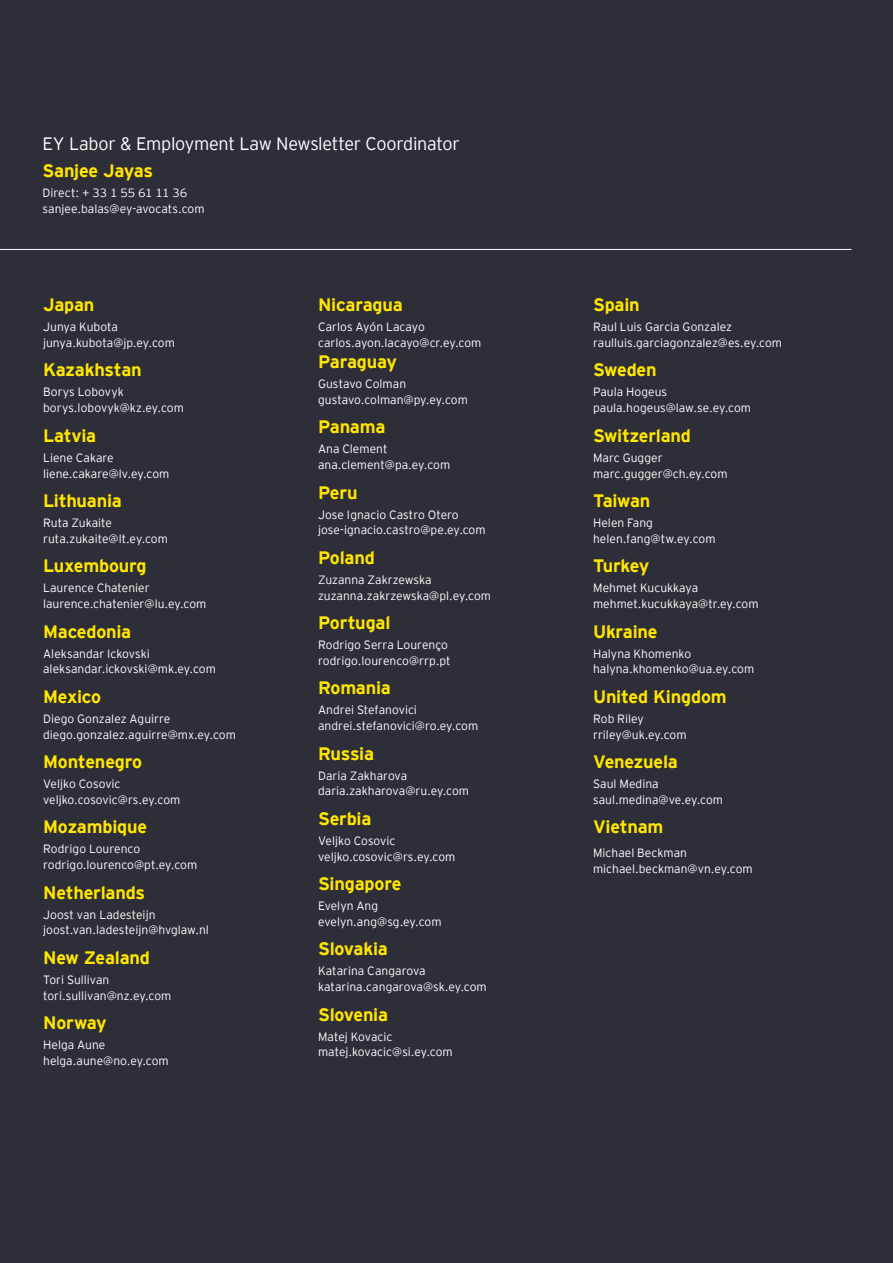
<style>
.page{position:relative;width:893px;height:1263px;background:#2e2e38}
.page>*{position:absolute;margin:0;border:0;box-sizing:border-box;transform-origin:0 0}
.t1{font:700 18px "EY Interstate";letter-spacing:-.015em;color:#ffe600}
.t2{font:300 18px "EY Interstate";letter-spacing:-.015em;color:#fff}
.t3{font:300 12px/15.8px "EY Interstate";color:#fff}
</style>
<div class="page">
<hr style="left:0;top:249px;width:851px;height:1px;background:#fff">
<h1 class="t2" style="left:43px;top:131px;width:419px">EY Labor &amp; Employment Law Newsletter Coordinator</h1>
<h1 class="t1" style="left:43px;top:158px;width:112px">Sanjee Jayas</h1>
<p class="t3" style="left:43px;top:184px;width:163px">Direct: + 33 1 55 61 11 36 sanjee.balas@ey-avocats.com</p>
<h1 class="t1" style="left:43px;top:292px;width:53px">Japan</h1>
<p class="t3" style="left:43px;top:318px;width:133px">Junya Kubota junya.kubota@jp.ey.com</p>
<h1 class="t1" style="left:43px;top:357px;width:100px">Kazakhstan</h1>
<p class="t3" style="left:43px;top:384px;width:142px">Borys Lobovyk borys.lobovyk@kz.ey.com</p>
<h1 class="t1" style="left:43px;top:422px;width:55px">Latvia</h1>
<p class="t3" style="left:43px;top:449px;width:128px">Liene Cakare liene.cakare@lv.ey.com</p>
<h1 class="t1" style="left:43px;top:488px;width:80px">Lithuania</h1>
<p class="t3" style="left:43px;top:514px;width:126px">Ruta Zukaite ruta.zukaite@lt.ey.com</p>
<h1 class="t1" style="left:43px;top:553px;width:105px">Luxembourg</h1>
<p class="t3" style="left:43px;top:579px;width:165px">Laurence Chatenier laurence.chatenier@lu.ey.com</p>
<h1 class="t1" style="left:43px;top:618px;width:90px">Macedonia</h1>
<p class="t3" style="left:43px;top:645px;width:174px">Aleksandar Ickovski aleksandar.ickovski@mk.ey.com</p>
<h1 class="t1" style="left:43px;top:683px;width:60px">Mexico</h1>
<p class="t3" style="left:43px;top:710px;width:194px">Diego Gonzalez Aguirre diego.gonzalez.aguirre@mx.ey.com</p>
<h1 class="t1" style="left:43px;top:749px;width:100px">Montenegro</h1>
<p class="t3" style="left:43px;top:775px;width:139px">Veljko Cosovic veljko.cosovic@rs.ey.com</p>
<h1 class="t1" style="left:43px;top:814px;width:106px">Mozambique</h1>
<p class="t3" style="left:43px;top:840px;width:156px">Rodrigo Lourenco rodrigo.lourenco@pt.ey.com</p>
<h1 class="t1" style="left:43px;top:879px;width:104px">Netherlands</h1>
<p class="t3" style="left:43px;top:906px;width:167px">Joost van Ladesteijn joost.van.ladesteijn@hvglaw.nl</p>
<h1 class="t1" style="left:43px;top:944px;width:108px">New Zealand</h1>
<p class="t3" style="left:43px;top:971px;width:130px">Tori Sullivan tori.sullivan@nz.ey.com</p>
<h1 class="t1" style="left:43px;top:1010px;width:65px">Norway</h1>
<p class="t3" style="left:43px;top:1036px;width:127px">Helga Aune helga.aune@no.ey.com</p>
<h1 class="t1" style="left:318px;top:292px;width:86px">Nicaragua</h1>
<p class="t3" style="left:318px;top:318px;width:165px">Carlos Ayón Lacayo carlos.ayon.lacayo@cr.ey.com</p>
<h1 class="t1" style="left:318px;top:349px;width:81px">Paraguay</h1>
<p class="t3" style="left:318px;top:375px;width:151px">Gustavo Colman gustavo.colman@py.ey.com</p>
<h1 class="t1" style="left:318px;top:414px;width:69px">Panama</h1>
<p class="t3" style="left:318px;top:440px;width:134px">Ana Clement ana.clement@pa.ey.com</p>
<h1 class="t1" style="left:318px;top:479px;width:41px">Peru</h1>
<p class="t3" style="left:318px;top:506px;width:169px">Jose Ignacio Castro Otero jose-ignacio.castro@pe.ey.com</p>
<h1 class="t1" style="left:318px;top:544px;width:58px">Poland</h1>
<p class="t3" style="left:318px;top:571px;width:174px">Zuzanna Zakrzewska zuzanna.zakrzewska@pl.ey.com</p>
<h1 class="t1" style="left:318px;top:610px;width:74px">Portugal</h1>
<p class="t3" style="left:318px;top:636px;width:134px">Rodrigo Serra Lourenço rodrigo.lourenco@rrp.pt</p>
<h1 class="t1" style="left:318px;top:675px;width:74px">Romania</h1>
<p class="t3" style="left:318px;top:701px;width:162px">Andrei Stefanovici andrei.stefanovici@ro.ey.com</p>
<h1 class="t1" style="left:318px;top:740px;width:57px">Russia</h1>
<p class="t3" style="left:318px;top:767px;width:152px">Daria Zakharova daria.zakharova@ru.ey.com</p>
<h1 class="t1" style="left:318px;top:805px;width:55px">Serbia</h1>
<p class="t3" style="left:318px;top:832px;width:139px">Veljko Cosovic veljko.cosovic@rs.ey.com</p>
<h1 class="t1" style="left:318px;top:871px;width:85px">Singapore</h1>
<p class="t3" style="left:318px;top:897px;width:125px">Evelyn Ang evelyn.ang@sg.ey.com</p>
<h1 class="t1" style="left:318px;top:936px;width:71px">Slovakia</h1>
<p class="t3" style="left:318px;top:962px;width:170px">Katarina Cangarova katarina.cangarova@sk.ey.com</p>
<h1 class="t1" style="left:318px;top:1001px;width:71px">Slovenia</h1>
<p class="t3" style="left:318px;top:1028px;width:136px">Matej Kovacic matej.kovacic@si.ey.com</p>
<h1 class="t1" style="left:593px;top:292px;width:48px">Spain</h1>
<p class="t3" style="left:593px;top:318px;width:191px">Raul Luis Garcia Gonzalez raulluis.garciagonzalez@es.ey.com</p>
<h1 class="t1" style="left:593px;top:357px;width:65px">Sweden</h1>
<p class="t3" style="left:593px;top:384px;width:159px">Paula Hogeus paula.hogeus@law.se.ey.com</p>
<h1 class="t1" style="left:593px;top:422px;width:99px">Switzerland</h1>
<p class="t3" style="left:593px;top:449px;width:136px">Marc Gugger marc.gugger@ch.ey.com</p>
<h1 class="t1" style="left:593px;top:488px;width:59px">Taiwan</h1>
<p class="t3" style="left:593px;top:514px;width:124px">Helen Fang helen.fang@tw.ey.com</p>
<h1 class="t1" style="left:593px;top:553px;width:58px">Turkey</h1>
<p class="t3" style="left:593px;top:579px;width:167px">Mehmet Kucukkaya mehmet.kucukkaya@tr.ey.com</p>
<h1 class="t1" style="left:593px;top:618px;width:66px">Ukraine</h1>
<p class="t3" style="left:593px;top:645px;width:163px">Halyna Khomenko halyna.khomenko@ua.ey.com</p>
<h1 class="t1" style="left:593px;top:683px;width:135px">United Kingdom</h1>
<p class="t3" style="left:593px;top:710px;width:95px">Rob Riley rriley@uk.ey.com</p>
<h1 class="t1" style="left:593px;top:749px;width:86px">Venezuela</h1>
<p class="t3" style="left:593px;top:775px;width:131px">Saul Medina saul.medina@ve.ey.com</p>
<h1 class="t1" style="left:593px;top:814px;width:72px">Vietnam</h1>
<p class="t3" style="left:593px;top:844px;width:161px">Michael Beckman michael.beckman@vn.ey.com</p>
</div>
